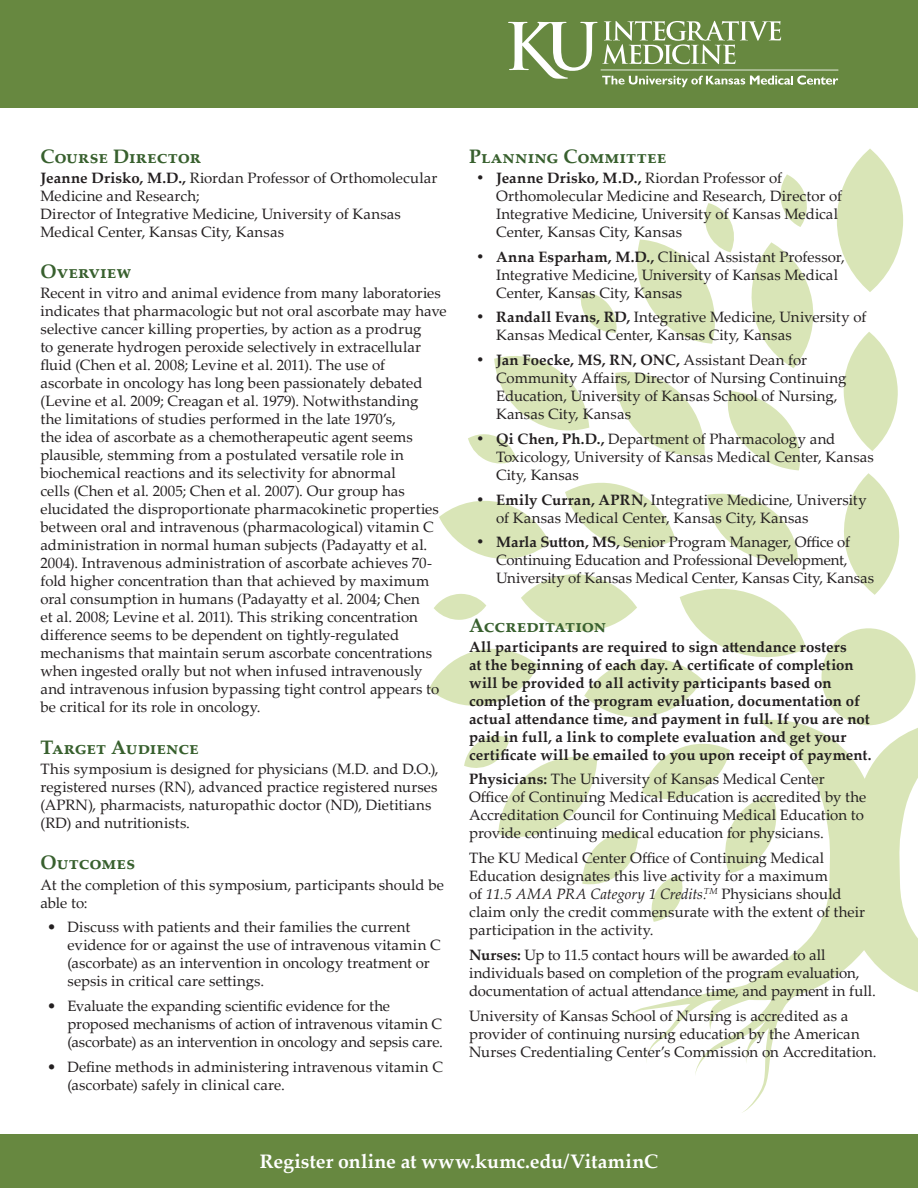
<style>
.page{position:relative;width:918px;height:1188px;background:#fff}
.page>*{position:absolute;margin:0;border:0;box-sizing:border-box;transform-origin:0 0}
.t1{font:700 19.5px "Palatino Linotype";letter-spacing:.005em;color:#38602e}
.t2{font:700 19.5px "Palatino Linotype";color:#fff}
.t3{font:15px/18px "Palatino Linotype";color:#231f20}
.t4{font:700 15px/18px "Palatino Linotype";letter-spacing:.005em;color:#231f20}
.s1{font-weight:700}
.s2{font-style:italic}
</style>
<div class="page">
<div style="left:0;top:0;width:918px;height:108px;background:#678840"></div>
<svg style="left:837px;top:148px;width:66px;height:144px"></svg>
<svg style="left:439px;top:500px;width:111px;height:59px"></svg>
<svg style="left:637px;top:203px;width:97px;height:141px"></svg>
<svg style="left:580px;top:292px;width:37px;height:41px"></svg>
<svg style="left:468px;top:356px;width:121px;height:108px"></svg>
<svg style="left:780px;top:174px;width:27px;height:53px"></svg>
<svg style="left:464px;top:736px;width:159px;height:149px"></svg>
<svg style="left:844px;top:473px;width:56px;height:122px"></svg>
<svg style="left:843px;top:332px;width:55px;height:119px"></svg>
<svg style="left:565px;top:482px;width:110px;height:67px"></svg>
<svg style="left:429px;top:574px;width:377px;height:142px"></svg>
<svg style="left:615px;top:372px;width:90px;height:84px"></svg>
<svg style="left:751px;top:242px;width:63px;height:126px"></svg>
<svg style="left:707px;top:493px;width:91px;height:69px"></svg>
<svg style="left:727px;top:391px;width:74px;height:79px"></svg>
<div style="left:822px;top:628px;width:94px;height:97px;background:#d9e5b7;border-radius:50%"></div>
<svg style="left:623px;top:709px;width:295px;height:404px"></svg>
<div style="left:0;top:1134px;width:918px;height:54px;background:#678840"></div>
<hr style="left:601px;top:70px;width:238px;height:1px;background:#fff">
<svg style="left:508px;top:21px;width:330px;height:66px"></svg>
<p class="t1" style="left:40px;top:142px;width:159px">Course Director</p>
<p class="t3" style="left:40px;top:168px;width:398px"><span class="s1">Jeanne Drisko, M.D.,</span> Riordan Professor of Orthomolecular<br>Medicine and Research;</p>
<p class="t3" style="left:40px;top:204px;width:362px">Director of Integrative Medicine, University of Kansas<br>Medical Center, Kansas City, Kansas</p>
<p class="t1" style="left:40px;top:258px;width:92px">Overview</p>
<p class="t3" style="left:40px;top:284px;width:408px">Recent in vitro and animal evidence from many laboratories indicates that pharmacologic but not oral ascorbate may have selective cancer killing properties, by action as a prodrug<br>to generate hydrogen peroxide selectively in extracellular fluid (Chen et al. 2008; Levine et al. 2011). The use of ascorbate in oncology has long been passionately debated (Levine et al. 2009; Creagan et al. 1979). Notwithstanding<br>the limitations of studies performed in the late 1970’s,<br>the idea of ascorbate as a chemotherapeutic agent seems plausible, stemming from a postulated versatile role in biochemical reactions and its selectivity for abnormal<br>cells (Chen et al. 2005; Chen et al. 2007). Our group has elucidated the disproportionate pharmacokinetic properties between oral and intravenous (pharmacological) vitamin C administration in normal human subjects (Padayatty et al.<br>2004). Intravenous administration of ascorbate achieves 70- fold higher concentration than that achieved by maximum oral consumption in humans (Padayatty et al. 2004; Chen<br>et al. 2008; Levine et al. 2011). This striking concentration difference seems to be dependent on tightly-regulated mechanisms that maintain serum ascorbate concentrations when ingested orally but not when infused intravenously and intravenous infusion bypassing tight control appears to be critical for its role in oncology.</p>
<p class="t1" style="left:40px;top:733px;width:160px">Target Audience</p>
<p class="t3" style="left:40px;top:759px;width:400px">This symposium is designed for physicians (M.D. and D.O.), registered nurses (RN), advanced practice registered nurses (APRN), pharmacists, naturopathic doctor (ND), Dietitians (RD) and nutritionists.</p>
<p class="t1" style="left:40px;top:849px;width:96px">Outcomes</p>
<p class="t3" style="left:40px;top:875px;width:405px">At the completion of this symposium, participants should be able to:</p>
<p class="t3" style="left:68px;top:918px;width:375px;text-indent:-20px">• Discuss with patients and their families the current evidence for or against the use of intravenous vitamin C (ascorbate) as an intervention in oncology treatment or sepsis in critical care settings.</p>
<p class="t3" style="left:68px;top:996px;width:377px;text-indent:-20px">• Evaluate the expanding scientific evidence for the proposed mechanisms of action of intravenous vitamin C (ascorbate) as an intervention in oncology and sepsis care.</p>
<p class="t3" style="left:68px;top:1057px;width:377px;text-indent:-20px">• Define methods in administering intravenous vitamin C (ascorbate) safely in clinical care.</p>
<p class="t1" style="left:469px;top:142px;width:199px">Planning Committee</p>
<p class="t3" style="left:496px;top:168px;width:348px;text-indent:-20px"><span class="s1">• Jeanne Drisko, M.D.,</span> Riordan Professor of Orthomolecular Medicine and Research, Director of Integrative Medicine, University of Kansas Medical Center, Kansas City, Kansas</p>
<p class="t3" style="left:496px;top:247px;width:350px;text-indent:-20px"><span class="s1">• Anna Esparham, M.D.,</span> Clinical Assistant Professor,<br>Integrative Medicine, University of Kansas Medical<br>Center, Kansas City, Kansas</p>
<p class="t3" style="left:496px;top:308px;width:372px;text-indent:-20px"><span class="s1">• Randall Evans, RD,</span> Integrative Medicine, University of<br>Kansas Medical Center, Kansas City, Kansas</p>
<p class="t3" style="left:496px;top:350px;width:352px;text-indent:-20px"><span class="s1">• Jan Foecke, MS, RN, ONC,</span> Assistant Dean for Community Affairs, Director of Nursing Continuing Education, University of Kansas School of Nursing, Kansas City, Kansas</p>
<p class="t3" style="left:496px;top:429px;width:379px;text-indent:-20px"><span class="s1">• Qi Chen, Ph.D.,</span> Department of Pharmacology and<br>Toxicology, University of Kansas Medical Center, Kansas<br>City, Kansas</p>
<p class="t3" style="left:496px;top:490px;width:372px;text-indent:-20px"><span class="s1">• Emily Curran, APRN,</span> Integrative Medicine, University of Kansas Medical Center, Kansas City, Kansas</p>
<p class="t3" style="left:496px;top:533px;width:380px;text-indent:-20px"><span class="s1">• Marla Sutton, MS,</span> Senior Program Manager, Office of<br>Continuing Education and Professional Development,<br>University of Kansas Medical Center, Kansas City, Kansas</p>
<p class="t1" style="left:469px;top:611px;width:139px">Accreditation</p>
<p class="t4" style="left:469px;top:637px;width:404px">All participants are required to sign attendance rosters<br>at the beginning of each day. A certificate of completion will be provided to all activity participants based on completion of the program evaluation, documentation of actual attendance time, and payment in full. If you are not paid in full, a link to complete evaluation and get your certificate will be emailed to you upon receipt of payment.</p>
<p class="t3" style="left:469px;top:770px;width:399px"><span class="s1">Physicians:</span> The University of Kansas Medical Center Office of Continuing Medical Education is accredited by the Accreditation Council for Continuing Medical Education to provide continuing medical education for physicians.</p>
<p class="t3" style="left:469px;top:849px;width:398px">The KU Medical Center Office of Continuing Medical Education designates this live activity for a maximum<br>of <span class="s2">11.5 AMA PRA Category 1 Credits.</span><sup>TM</sup> Physicians should claim only the credit commensurate with the extent of their participation in the activity.</p>
<p class="t3" style="left:469px;top:945px;width:408px"><span class="s1">Nurses:</span> Up to 11.5 contact hours will be awarded to all individuals based on completion of the program evaluation, documentation of actual attendance time, and payment in full.</p>
<p class="t3" style="left:469px;top:1006px;width:409px">University of Kansas School of Nursing is accredited as a provider of continuing nursing education by the American<br>Nurses Credentialing Center’s Commission on Accreditation.</p>
<p class="t2" style="left:260px;top:1148px;width:400px">Register online at www.kumc.edu/VitaminC</p>
</div>
